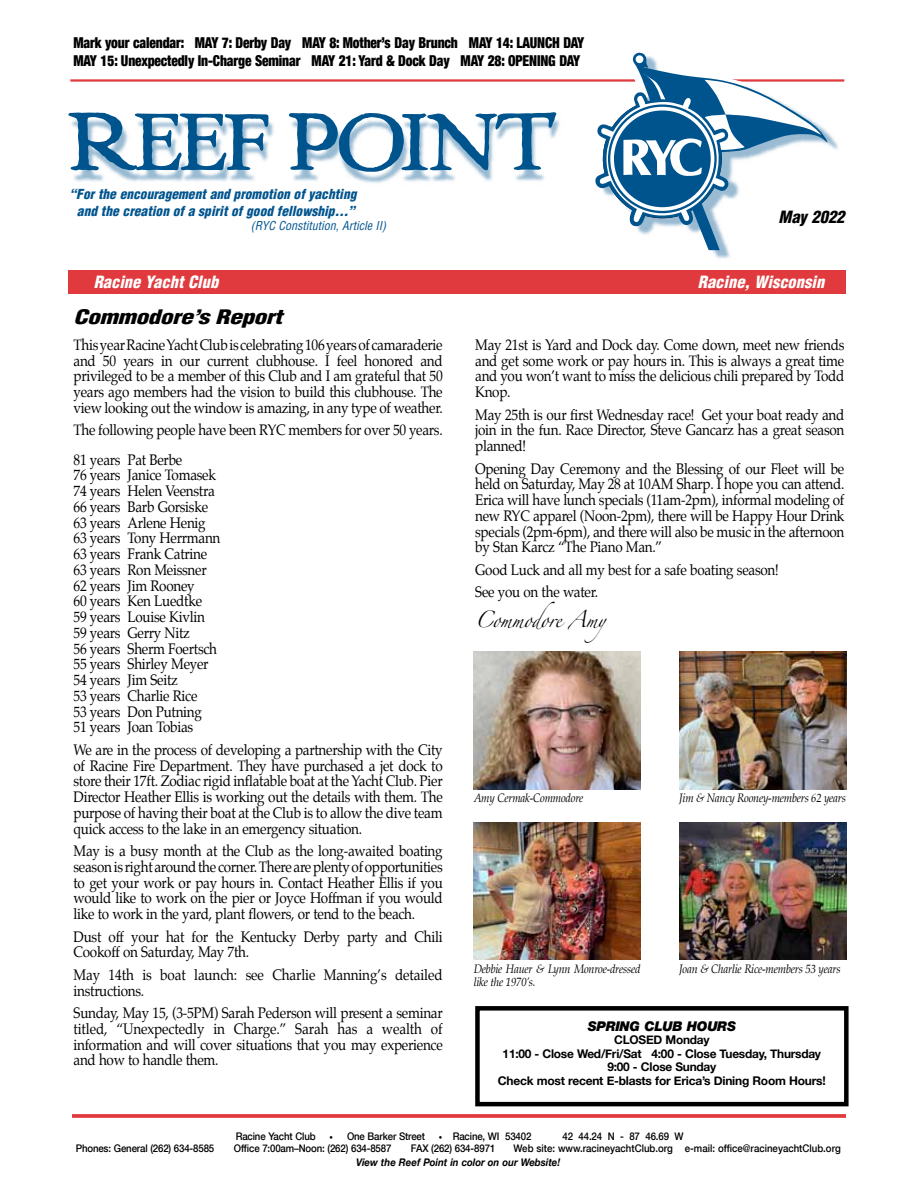
<style>
.page{position:relative;width:918px;height:1188px;background:#fff}
.page>*{position:absolute;margin:0;border:0;box-sizing:border-box;transform-origin:0 0}
.t1{font:75px "Rosabel Antique";letter-spacing:-.015em;color:#00548e;scale:1.05 1}
.t2{font:italic 900 condensed 19.5px "Helvetica";letter-spacing:-.015em;color:#000;scale:1.3 1}
.t3{font:italic 900 condensed 16.5px "Helvetica";color:#fff}
.t4{font:italic 900 condensed 16.5px "Helvetica";color:#000}
.t5{font:15px/15.8px "Palatino";letter-spacing:-.02em;color:#000;text-align:justify;scale:.9 1}
.t6{font:900 condensed 15px/18px "Helvetica Neue";letter-spacing:-.01em;color:#000;scale:.9 1}
.t7{font:15px "Zapfino";letter-spacing:-.02em;color:#000;scale:.9 1}
.t8{font:italic 900 condensed 13.5px/16.2px "Helvetica";color:#00548e;text-align:center}
.t9{font:italic 900 13.5px "Helvetica Neue";letter-spacing:-.02em;color:#000}
.t10{font:700 12px/13.5px "Helvetica Neue";letter-spacing:-.02em;color:#000;text-align:center}
.t11{font:italic 12px "Palatino";letter-spacing:-.02em;color:#000;scale:.9 1}
.t12{font:italic condensed 12px "Helvetica";color:#00548e}
.t13{font:500 10.5px "Helvetica Neue";letter-spacing:-.015em;color:#000;scale:.92 1}
.t14{font:italic 700 10.5px "Helvetica Neue";color:#000;scale:.92 1}
.s1{font-size:7.5px}
</style>
<div class="page">
<img style="left:71px;top:119px;width:489px;height:64px">
<div style="left:68px;top:270px;width:778px;height:24px;background:#e03a3e"></div>
<img style="left:708px;top:79px;width:137px;height:180px">
<hr style="left:70px;top:79px;width:774px;height:3px;background:#e03a3e">
<svg style="left:72px;top:1114px;width:774px;height:4px;background:#e14549"></svg>
<svg style="left:595px;top:52px;width:233px;height:198px"></svg>
<svg style="left:599px;top:72px;width:222px;height:150px"></svg>
<div style="left:636px;top:55px;width:7px;height:8px;background:#fff;border-radius:50%"></div>
<div style="left:475px;top:1006px;width:374px;height:100px;border:4px solid #000"></div>
<img style="left:473px;top:652px;width:167px;height:137px">
<img style="left:473px;top:822px;width:167px;height:138px">
<img style="left:679px;top:652px;width:167px;height:137px">
<img style="left:679px;top:822px;width:167px;height:138px">
<p class="t6" style="left:74px;top:34px;width:569px">Mark your calendar: MAY 7: Derby Day MAY 8: Mother’s Day Brunch MAY 14: LAUNCH DAY<br>MAY 15: Unexpectedly In-Charge Seminar MAY 21: Yard &amp; Dock Day MAY 28: OPENING DAY</p>
<h1 class="t1" style="left:68px;top:97px;width:467px">-REEF POINT</h1>
<p class="t8" style="left:70px;top:186px;width:288px">“For the encouragement and promotion of yachting and the creation of a spirit of good fellowship…”</p>
<p class="t12" style="left:251px;top:218px;width:137px">(RYC Constitution, Article II)</p>
<p class="t4" style="left:779px;top:207px;width:67px">May 2022</p>
<p class="t3" style="left:94px;top:272px;width:126px">Racine Yacht Club</p>
<p class="t3" style="left:698px;top:272px;width:128px">Racine, Wisconsin</p>
<h2 class="t2" style="left:74px;top:305px;width:162px">Commodore’s Report</h2>
<p class="t5" style="left:74px;top:337px;width:412px">This year Racine Yacht Club is celebrating 106 years of camaraderie and 50 years in our current clubhouse. I feel honored and privileged to be a member of this Club and I am grateful that 50 years ago members had the vision to build this clubhouse. The view looking out the window is amazing, in any type of weather.</p>
<p class="t5" style="left:74px;top:416px;width:412px;line-height:29.2px">The following people have been RYC members for over 50 years.<br>81 years Pat Berbe</p>
<p class="t5" style="left:74px;top:467px;width:165px;text-align:left">76 years Janice Tomasek<br>74 years Helen Veenstra<br>66 years Barb Gorsiske<br>63 years Arlene Henig<br>63 years Tony Herrmann<br>63 years Frank Catrine<br>63 years Ron Meissner<br>62 years Jim Rooney<br>60 years Ken Luedtke<br>59 years Louise Kivlin<br>59 years Gerry Nitz<br>56 years Sherm Foertsch<br>55 years Shirley Meyer<br>54 years Jim Seitz<br>53 years Charlie Rice<br>53 years Don Putning<br>51 years Joan Tobias</p>
<p class="t5" style="left:74px;top:742px;width:412px">We are in the process of developing a partnership with the City of Racine Fire Department. They have purchased a jet dock to store their 17ft. Zodiac rigid inflatable boat at the Yacht Club. Pier Director Heather Ellis is working out the details with them. The purpose of having their boat at the Club is to allow the dive team quick access to the lake in an emergency situation.</p>
<p class="t5" style="left:74px;top:843px;width:412px">May is a busy month at the Club as the long-awaited boating season is right around the corner. There are plenty of opportunities to get your work or pay hours in. Contact Heather Ellis if you would like to work on the pier or Joyce Hoffman if you would like to work in the yard, plant flowers, or tend to the beach.</p>
<p class="t5" style="left:74px;top:929px;width:412px">Dust off your hat for the Kentucky Derby party and Chili<br>Cookoff on Saturday, May 7th.</p>
<p class="t5" style="left:74px;top:967px;width:412px">May 14th is boat launch: see Charlie Manning’s detailed instructions.</p>
<p class="t5" style="left:74px;top:1005px;width:412px">Sunday, May 15, (3-5PM) Sarah Pederson will present a seminar titled, “Unexpectedly in Charge.” Sarah has a wealth of information and will cover situations that you may experience and how to handle them.</p>
<p class="t5" style="left:475px;top:337px;width:412px">May 21st is Yard and Dock day. Come down, meet new friends and get some work or pay hours in. This is always a great time and you won’t want to miss the delicious chili prepared by Todd Knop.</p>
<p class="t5" style="left:475px;top:407px;width:412px">May 25th is our first Wednesday race! Get your boat ready and join in the fun. Race Director, Steve Gancarz has a great season planned!</p>
<p class="t5" style="left:475px;top:461px;width:412px">Opening Day Ceremony and the Blessing of our Fleet will be held on Saturday, May 28 at 10AM Sharp. I hope you can attend.<br>Erica will have lunch specials (11am-2pm), informal modeling of new RYC apparel (Noon-2pm), there will be Happy Hour Drink specials (2pm-6pm), and there will also be music in the afternoon by Stan Karcz “The Piano Man.”</p>
<p class="t5" style="left:475px;top:559px;width:339px;line-height:22.5px">Good Luck and all my best for a safe boating season!<br>See you on the water.</p>
<p class="t7" style="left:475px;top:613px;width:162px">Commodore Amy</p>
<p class="t11" style="left:474px;top:788px;width:123px">Amy Cermak-Commodore</p>
<p class="t11" style="left:679px;top:788px;width:187px">Jim &amp; Nancy Rooney-members 62 years</p>
<p class="t11" style="left:474px;top:959px;width:187px">Debbie Hauer &amp; Lynn Monroe-dressed</p>
<p class="t11" style="left:679px;top:959px;width:181px">Joan &amp; Charlie Rice-members 53 years</p>
<p class="t11" style="left:474px;top:972px;width:70px">like the 1970’s.</p>
<p class="t9" style="left:588px;top:1018px;width:150px">SPRING CLUB HOURS</p>
<p class="t10" style="left:498px;top:1033px;width:329px">CLOSED Monday<br>11:00 - Close Wed/Fri/Sat 4:00 - Close Tuesday, Thursday 9:00 - Close Sunday<br>Check most recent E-blasts for Erica’s Dining Room Hours!</p>
<p class="t13" style="left:236px;top:1129px;width:88px">Racine Yacht Club</p>
<p class="t13" style="left:330px;top:1129px;width:105px"><span class="s1">•</span> One Barker Street</p>
<p class="t13" style="left:439px;top:1129px;width:102px"><span class="s1">•</span> Racine, WI 53402</p>
<p class="t13" style="left:563px;top:1129px;width:133px">42 44.24 N - 87 46.69 W</p>
<p class="t13" style="left:76px;top:1142px;width:152px">Phones: General (262) 634-8585</p>
<p class="t13" style="left:234px;top:1142px;width:173px">Office 7:00am–Noon: (262) 634-8587</p>
<p class="t13" style="left:411px;top:1142px;width:93px">FAX (262) 634-8971</p>
<p class="t13" style="left:513px;top:1142px;width:357px">Web site: www.racineyachtClub.org e-mail: office@racineyachtClub.org</p>
<p class="t14" style="left:356px;top:1155px;width:223px">View the Reef Point in color on our Website!</p>
</div>
